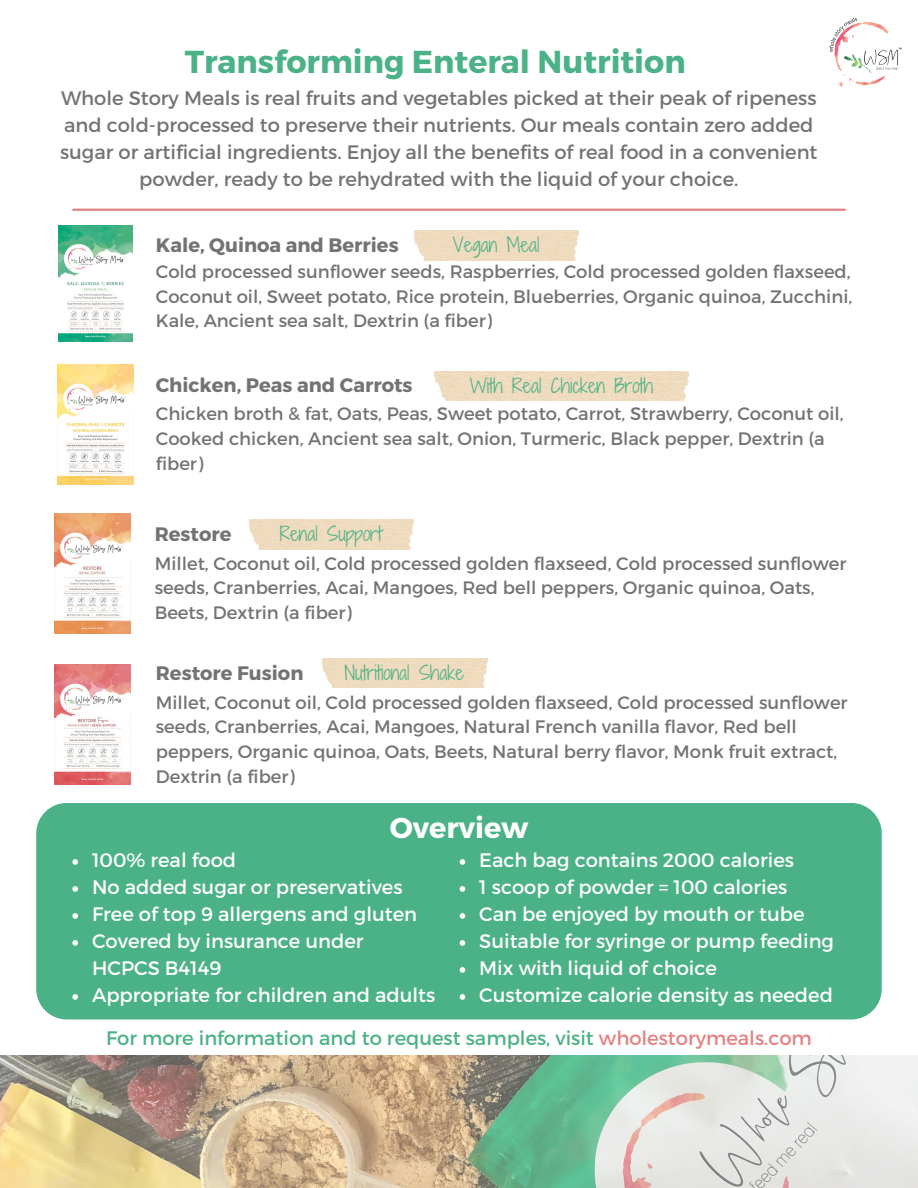
<style>
.page{position:relative;width:918px;height:1188px;background:#fff}
.page>*{position:absolute;margin:0;border:0;box-sizing:border-box;transform-origin:0 0}
.t1{font:700 31.65px "Montserrat";color:#4bb287}
.t2{font:700 28.65px "Montserrat";color:#fff}
.t3{font:19.5px/27px "Montserrat";color:#fff}
.t4{font:19.5px/27px "Montserrat";color:#737373;text-align:center}
.t5{font:700 19.5px "Montserrat";color:#737373}
.t6{font:19.5px "Montserrat";color:#4bb287}
.t7{font:18.75px "Shadows Into Light Two";color:#4bb287}
.t8{font:18px/24.8px "Montserrat";color:#737373}
.s1{color:#e58283}
</style>
<div class="page">
<img style="left:0;top:1056px;width:918px;height:132px">
<div style="left:36px;top:803px;width:845px;height:216px;background:#4bb287;border-radius:30px"></div>
<svg style="left:72px;top:859px;width:6px;height:6px"></svg>
<svg style="left:72px;top:886px;width:6px;height:6px"></svg>
<svg style="left:72px;top:913px;width:6px;height:6px"></svg>
<svg style="left:72px;top:940px;width:6px;height:6px"></svg>
<svg style="left:72px;top:994px;width:6px;height:6px"></svg>
<svg style="left:460px;top:859px;width:5px;height:6px"></svg>
<svg style="left:460px;top:886px;width:5px;height:6px"></svg>
<svg style="left:460px;top:913px;width:5px;height:6px"></svg>
<svg style="left:460px;top:940px;width:5px;height:6px"></svg>
<svg style="left:460px;top:967px;width:5px;height:6px"></svg>
<svg style="left:460px;top:994px;width:5px;height:6px"></svg>
<hr style="left:73px;top:209px;width:772px;height:2px;background:#e58283">
<img style="left:57px;top:364px;width:77px;height:121px">
<img style="left:59px;top:225px;width:73px;height:116px">
<img style="left:54px;top:513px;width:77px;height:121px">
<img style="left:54px;top:664px;width:77px;height:121px">
<div style="left:248px;top:520px;width:166px;height:29px;background:#efdbbe"></div>
<div style="left:322px;top:659px;width:165px;height:29px;background:#efdbbe"></div>
<div style="left:434px;top:371px;width:256px;height:29px;background:#efdbbe"></div>
<div style="left:414px;top:231px;width:165px;height:29px;background:#efdbbe"></div>
<img style="left:829px;top:17px;width:73px;height:70px">
<h1 class="t1" style="left:185px;top:41px;width:502px">Transforming Enteral Nutrition</h1>
<p class="t4" style="left:60px;top:83px;width:759px">Whole Story Meals is real fruits and vegetables picked at their peak of ripeness and cold-processed to preserve their nutrients. Our meals contain zero added sugar or artificial ingredients. Enjoy all the benefits of real food in a convenient powder, ready to be rehydrated with the liquid of your choice.</p>
<p class="t5" style="left:156px;top:232px;width:244px">Kale, Quinoa and Berries</p>
<p class="t7" style="left:453px;top:231px;width:88px">Vegan Meal</p>
<p class="t8" style="left:156px;top:258px;width:698px;text-align:justify">Cold processed sunflower seeds, Raspberries, Cold processed golden flaxseed, Coconut oil, Sweet potato, Rice protein, Blueberries, Organic quinoa, Zucchini, Kale, Ancient sea salt, Dextrin (a fiber)</p>
<p class="t5" style="left:156px;top:373px;width:258px">Chicken, Peas and Carrots</p>
<p class="t7" style="left:470px;top:372px;width:185px">With Real Chicken Broth</p>
<p class="t8" style="left:156px;top:401px;width:689px">Chicken broth &amp; fat, Oats, Peas, Sweet potato, Carrot, Strawberry, Coconut oil,<br>Cooked chicken, Ancient sea salt, Onion, Turmeric, Black pepper, Dextrin (a fiber)</p>
<p class="t5" style="left:155px;top:521px;width:78px">Restore</p>
<p class="t7" style="left:280px;top:520px;width:104px">Renal Support</p>
<p class="t8" style="left:155px;top:550px;width:693px">Millet, Coconut oil, Cold processed golden flaxseed, Cold processed sunflower seeds, Cranberries, Acai, Mangoes, Red bell peppers, Organic quinoa, Oats,<br>Beets, Dextrin (a fiber)</p>
<p class="t5" style="left:156px;top:660px;width:149px">Restore Fusion</p>
<p class="t7" style="left:345px;top:659px;width:121px">Nutritional Shake</p>
<p class="t8" style="left:156px;top:689px;width:693px">Millet, Coconut oil, Cold processed golden flaxseed, Cold processed sunflower seeds, Cranberries, Acai, Mangoes, Natural French vanilla flavor, Red bell peppers, Organic quinoa, Oats, Beets, Natural berry flavor, Monk fruit extract, Dextrin (a fiber)</p>
<h2 class="t2" style="left:390px;top:810px;width:140px">Overview</h2>
<p class="t3" style="left:92px;top:846px;width:345px">100% real food<br>No added sugar or preservatives<br>Free of top 9 allergens and gluten<br>Covered by insurance under<br>HCPCS B4149<br>Appropriate for children and adults</p>
<p class="t3" style="left:479px;top:846px;width:356px">Each bag contains 2000 calories<br>1 scoop of powder = 100 calories<br>Can be enjoyed by mouth or tube<br>Suitable for syringe or pump feeding<br>Mix with liquid of choice<br>Customize calorie density as needed</p>
<p class="t6" style="left:106px;top:1025px;width:707px">For more information and to request samples, visit <span class="s1">wholestorymeals.com</span></p>
</div>
